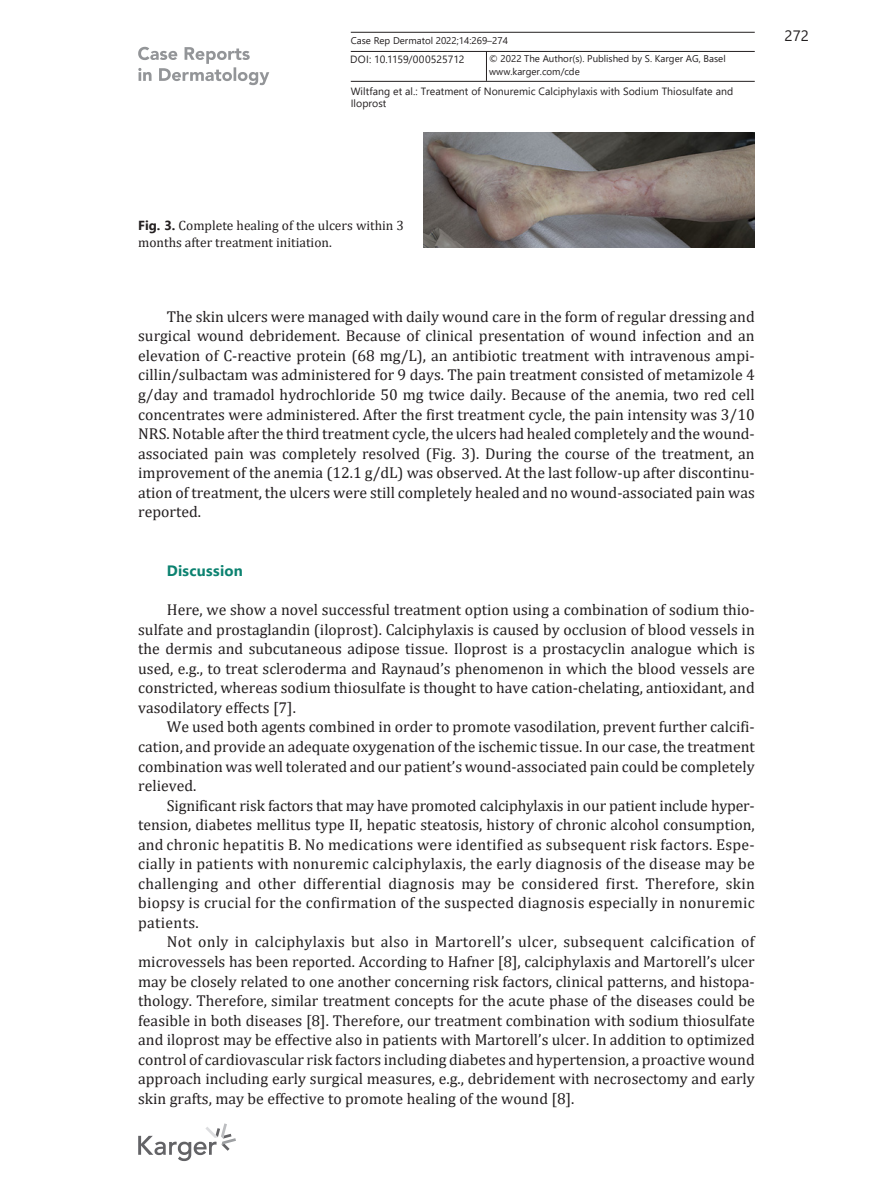
<style>
.page{position:relative;width:893px;height:1191px;background:#fff}
.page>*{position:absolute;margin:0;border:0;box-sizing:border-box;transform-origin:0 0}
.t1{font:15.75px/19.5px "Cambria";color:#231f20;text-align:justify}
.t2{font:700 15px "Segoe UI";letter-spacing:.015em;color:#0c8270}
.t3{font:15px "Segoe UI";color:#231f20}
.t4{font:13.5px/17.4px "Cambria";color:#231f20}
.t5{font:10.5px/12px "Segoe UI";letter-spacing:.005em;color:#231f20}
.t6{font:9.75px "Segoe UI";color:#231f20}
.s1{font-family:"Segoe UI";font-weight:700;font-size:13.2px}
</style>
<div class="page">
<svg style="left:138px;top:47px;width:131px;height:38px"></svg>
<hr style="left:351px;top:51px;width:404px;height:1px;background:#231f20">
<hr style="left:351px;top:81px;width:404px;height:1px;background:#231f20">
<hr style="left:351px;top:32px;width:404px;height:1px;background:#231f20">
<hr style="left:486px;top:51px;width:1px;height:30px;background:#231f20">
<svg style="left:138px;top:1123px;width:98px;height:38px"></svg>
<img style="left:423px;top:133px;width:332px;height:114px">
<p class="t6" style="left:351px;top:31px;width:159px">Case Rep Dermatol 2022;14:269–274</p>
<p class="t5" style="left:350px;top:52px;width:116px">DOI: 10.1159/000525712</p>
<p class="t6" style="left:489px;top:50px;width:238px">© 2022 The Author(s). Published by S. Karger AG, Basel</p>
<p class="t6" style="left:489px;top:62px;width:92px">www.karger.com/cde</p>
<p class="t5" style="left:351px;top:84px;width:384px">Wiltfang et al.: Treatment of Nonuremic Calciphylaxis with Sodium Thiosulfate and<br>Iloprost</p>
<p class="t3" style="left:785px;top:22px;width:26px">272</p>
<p class="t4" style="left:138px;top:217px;width:267px"><span class="s1">Fig. 3.</span> Complete healing of the ulcers within 3 months after treatment initiation.</p>
<p class="t1" style="left:138px;top:307px;width:618px;text-indent:29px">The skin ulcers were managed with daily wound care in the form of regular dressing and surgical wound debridement. Because of clinical presentation of wound infection and an elevation of C-reactive protein (68 mg/L), an antibiotic treatment with intravenous ampi&shy;cillin/sulbactam was administered for 9 days. The pain treatment consisted of metamizole 4 g/day and tramadol hydrochloride 50 mg twice daily. Because of the anemia, two red cell concentrates were administered. After the first treatment cycle, the pain intensity was 3/10<br>NRS. Notable after the third treatment cycle, the ulcers had healed completely and the wound&shy;associated pain was completely resolved (Fig. 3). During the course of the treatment, an improvement of the anemia (12.1 g/dL) was observed. At the last follow-up after discontinu&shy;ation of treatment, the ulcers were still completely healed and no wound-associated pain was reported.</p>
<p class="t2" style="left:167px;top:556px;width:77px">Discussion</p>
<p class="t1" style="left:138px;top:600px;width:618px;text-indent:29px">Here, we show a novel successful treatment option using a combination of sodium thio&shy;sulfate and prostaglandin (iloprost). Calciphylaxis is caused by occlusion of blood vessels in the dermis and subcutaneous adipose tissue. Iloprost is a prostacyclin analogue which is used, e.g., to treat scleroderma and Raynaud’s phenomenon in which the blood vessels are constricted, whereas sodium thiosulfate is thought to have cation-chelating, antioxidant, and vasodilatory effects [7].</p>
<p class="t1" style="left:138px;top:717px;width:618px;text-indent:29px">We used both agents combined in order to promote vasodilation, prevent further calcifi&shy;cation, and provide an adequate oxygenation of the ischemic tissue. In our case, the treatment combination was well tolerated and our patient’s wound-associated pain could be completely relieved.</p>
<p class="t1" style="left:138px;top:795px;width:618px;text-indent:29px">Significant risk factors that may have promoted calciphylaxis in our patient include hyper&shy;tension, diabetes mellitus type II, hepatic steatosis, history of chronic alcohol consumption, and chronic hepatitis B. No medications were identified as subsequent risk factors. Espe&shy;cially in patients with nonuremic calciphylaxis, the early diagnosis of the disease may be challenging and other differential diagnosis may be considered first. Therefore, skin biopsy is crucial for the confirmation of the suspected diagnosis especially in nonuremic patients.</p>
<p class="t1" style="left:138px;top:932px;width:618px;text-indent:29px">Not only in calciphylaxis but also in Martorell’s ulcer, subsequent calcification of microvessels has been reported. According to Hafner [8], calciphylaxis and Martorell’s ulcer may be closely related to one another concerning risk factors, clinical patterns, and histopa&shy;thology. Therefore, similar treatment concepts for the acute phase of the diseases could be feasible in both diseases [8]. Therefore, our treatment combination with sodium thiosulfate and iloprost may be effective also in patients with Martorell’s ulcer. In addition to optimized control of cardiovascular risk factors including diabetes and hypertension, a proactive wound approach including early surgical measures, e.g., debridement with necrosectomy and early skin grafts, may be effective to promote healing of the wound [8].</p>
</div>
